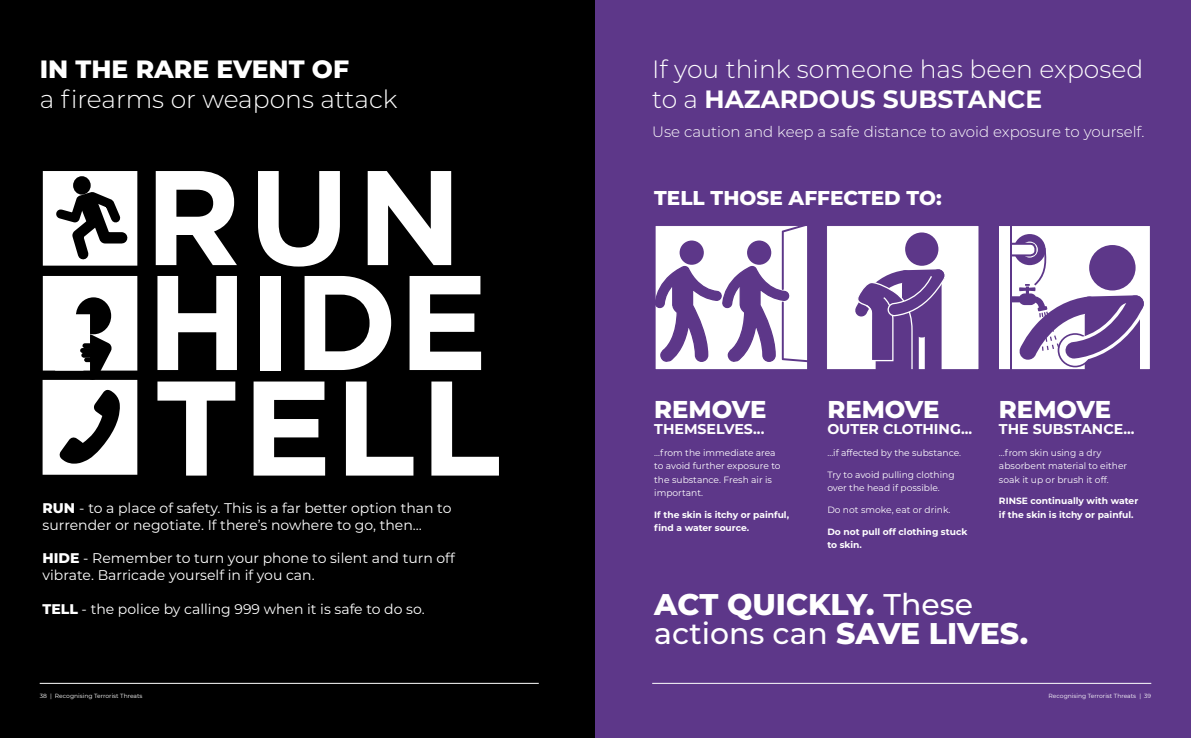
<style>
.page{position:relative;width:1191px;height:738px;background:#fff}
.page>*{position:absolute;margin:0;border:0;box-sizing:border-box;transform-origin:0 0}
.t1{font:800 29.9px/28.2px "Montserrat";color:#fff}
.t2{font:300 25px/30px "Montserrat";color:#fff}
.t3{font:800 25px "Montserrat";color:#fff}
.t4{font:800 24.3px "Montserrat";color:#fff}
.t5{font:800 20px "Montserrat";color:#fff}
.t6{font:300 15px "Montserrat";color:#fff}
.t7{font:700 14.2px "Montserrat";color:#fff}
.t8{font:14px/16.8px "Montserrat";color:#fff}
.t9{font:9.1px/13.2px "Montserrat";color:#fff}
.t10{font:700 9.1px/13.2px "Montserrat";color:#fff}
.t11{font:6px "Montserrat";color:#fff}
.s1{font-weight:800}
.s2{font-weight:700}
.s3{font-weight:500}
</style>
<div class="page">
<div style="left:0;top:0;width:595px;height:737px;background:#000"></div>
<div style="left:595px;top:0;width:596px;height:737px;background:#5d3789"></div>
<div style="left:999px;top:225px;width:150px;height:144px;background:#fff"></div>
<div style="left:997px;top:225px;width:153px;height:145px;border:1px solid #5d3789"></div>
<hr style="left:1009px;top:225px;width:2px;height:144px;background:#5d3789">
<svg style="left:1008px;top:234px;width:137px;height:135px"></svg>
<div style="left:826px;top:225px;width:153px;height:144px;background:#fff"></div>
<div style="left:905px;top:232px;width:33px;height:33px;background:#5d3789;border-radius:50%"></div>
<svg style="left:855px;top:269px;width:90px;height:99px"></svg>
<div style="left:826px;top:225px;width:153px;height:145px;border:1px solid #5d3789"></div>
<div style="left:655px;top:225px;width:152px;height:144px;background:#fff"></div>
<svg style="left:657px;top:227px;width:149px;height:135px"></svg>
<div style="left:655px;top:225px;width:153px;height:145px;border:1px solid #5d3789"></div>
<hr style="left:40px;top:682px;width:499px;height:1px;background:#fff">
<hr style="left:652px;top:682px;width:499px;height:1px;background:#fff">
<svg style="left:156px;top:171px;width:81px;height:94px"></svg>
<svg style="left:258px;top:171px;width:82px;height:95px"></svg>
<svg style="left:368px;top:171px;width:83px;height:94px"></svg>
<svg style="left:157px;top:276px;width:80px;height:94px"></svg>
<div style="left:260px;top:276px;width:21px;height:94px;background:#fff"></div>
<svg style="left:304px;top:276px;width:87px;height:94px"></svg>
<svg style="left:409px;top:276px;width:72px;height:94px"></svg>
<svg style="left:157px;top:381px;width:78px;height:94px"></svg>
<svg style="left:253px;top:381px;width:72px;height:94px"></svg>
<svg style="left:346px;top:381px;width:67px;height:94px"></svg>
<svg style="left:431px;top:381px;width:68px;height:94px"></svg>
<div style="left:43px;top:171px;width:94px;height:94px;background:#fff"></div>
<svg style="left:49px;top:188px;width:84px;height:78px"></svg>
<div style="left:73px;top:176px;width:18px;height:18px;background:#000;border-radius:50%"></div>
<div style="left:43px;top:276px;width:94px;height:94px;background:#fff"></div>
<div style="left:76px;top:297px;width:35px;height:37px;background:#000;border-radius:50%"></div>
<div style="left:55px;top:314px;width:35px;height:56px;background:#fff"></div>
<svg style="left:43px;top:324px;width:94px;height:150px"></svg>
<div style="left:84px;top:357px;width:9px;height:5px;background:#000;border-radius:2px"></div>
<h2 class="t3" style="left:40px;top:51px;width:311px">IN THE RARE EVENT OF</h2>
<h2 class="t2" style="left:40px;top:83px;width:359px">a firearms or weapons attack</h2>
<h3 class="t8" style="left:43px;top:498px;width:410px"><span class="s1">RUN</span> - to a place of safety. This is a far better option than to surrender or negotiate. If there’s nowhere to go, then…</h3>
<h3 class="t8" style="left:43px;top:549px;width:414px"><span class="s1">HIDE</span> - Remember to turn your phone to silent and turn off vibrate. Barricade yourself in if you can.</h3>
<h3 class="t8" style="left:43px;top:599px;width:383px"><span class="s1">TELL</span> - the police by calling 999 when it is safe to do so.</h3>
<h2 class="t2" style="left:652px;top:53px;width:492px">If you think someone has been exposed to a <span class="s2">HAZARDOUS SUBSTANCE</span></h2>
<h3 class="t6" style="left:652px;top:122px;width:493px">Use caution and keep a safe distance to avoid exposure to yourself.</h3>
<h3 class="t5" style="left:654px;top:183px;width:289px">TELL THOSE AFFECTED TO:</h3>
<h3 class="t4" style="left:654px;top:391px;width:114px">REMOVE</h3>
<h3 class="t7" style="left:654px;top:418px;width:112px">THEMSELVES...</h3>
<p class="t9" style="left:654px;top:445px;width:128px">…from the immediate area to avoid further exposure to the substance. Fresh air is important.</p>
<p class="t10" style="left:654px;top:507px;width:136px">If the skin is itchy or painful, find a water source.</p>
<h3 class="t4" style="left:827px;top:391px;width:114px">REMOVE</h3>
<h3 class="t7" style="left:827px;top:418px;width:146px">OUTER CLOTHING...</h3>
<p class="t9" style="left:827px;top:445px;width:135px">…if affected by the substance.</p>
<p class="t9" style="left:827px;top:467px;width:129px">Try to avoid pulling clothing over the head if possible.</p>
<p class="t9" style="left:827px;top:502px;width:125px">Do not smoke, eat or drink.</p>
<p class="t10" style="left:827px;top:524px;width:142px">Do not pull off clothing stuck to skin.</p>
<h3 class="t4" style="left:999px;top:391px;width:114px">REMOVE</h3>
<h3 class="t7" style="left:999px;top:418px;width:137px">THE SUBSTANCE...</h3>
<p class="t9" style="left:999px;top:445px;width:130px">…from skin using a dry absorbent material to either soak it up or brush it off.</p>
<p class="t10" style="left:999px;top:493px;width:141px">RINSE continually with water if the skin is itchy or painful.</p>
<h1 class="t1" style="left:654px;top:588px;width:375px">ACT QUICKLY. <span class="s3">These actions can</span> SAVE LIVES.</h1>
<p class="t11" style="left:40px;top:691px;width:104px">38 | Recognising Terrorist Threats</p>
<p class="t11" style="left:1048px;top:691px;width:104px">Recognising Terrorist Threats | 39</p>
</div>
